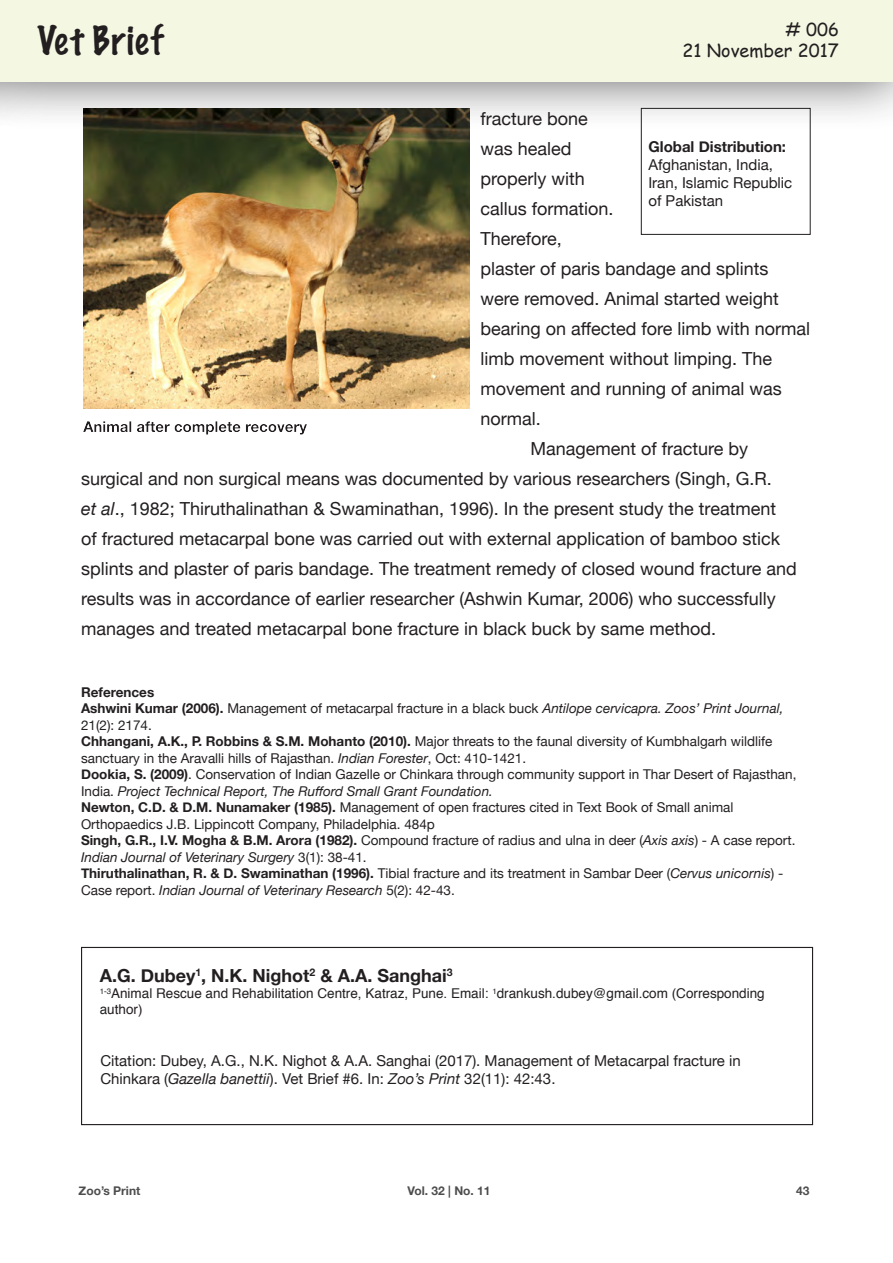
<style>
.page{position:relative;width:893px;height:1263px;background:#fff}
.page>*{position:absolute;margin:0;border:0;box-sizing:border-box;transform-origin:0 0}
.t1{font:100 36px "Marker Felt";letter-spacing:.04em;color:#231f20}
.t2{font:18px/30px "Helvetica Neue";color:#231f20}
.t3{font:700 18px "Helvetica Neue";color:#231f20}
.t4{font:18px "Comic Sans MS";color:#231f20}
.t5{font:15px/18px "Helvetica Neue";color:#231f20}
.t6{font:700 15px "Helvetica Neue";color:#231f20}
.t7{font:13.5px/16.5px "Helvetica Neue";color:#231f20}
.t8{font:13.5px/16.2px "Helvetica";color:#231f20}
.t9{font:700 13.5px "Helvetica Neue";color:#231f20}
.t10{font:700 12px "Helvetica Neue";color:#4d4d4d}
.s1{font-style:italic}
.s2{font-weight:700}
</style>
<div class="page">
<div style="left:0;top:0;width:893px;height:132px;background:#231f20;opacity:.75"></div>
<div style="left:0;top:0;width:893px;height:81px;background:#f4f8e3"></div>
<div style="left:641px;top:108px;width:170px;height:127px;border:1px solid #231f20"></div>
<img style="left:83px;top:109px;width:387px;height:299px">
<svg style="left:83px;top:421px;width:224px;height:14px"></svg>
<div style="left:81px;top:947px;width:732px;height:178px;border:1px solid #231f20"></div>
<h1 class="t1" style="left:38px;top:12px;width:128px">Vet Brief</h1>
<h2 class="t4" style="left:785px;top:16px;width:55px"># 006</h2>
<h2 class="t4" style="left:682px;top:37px;width:158px">21 November 2017</h2>
<p class="t2" style="left:480px;top:105px;width:331px">fracture bone<br>was healed<br>properly with<br>callus formation.<br>Therefore,<br>plaster of paris bandage and splints were removed. Animal started weight bearing on affected fore limb with normal limb movement without limping. The movement and running of animal was normal.</p>
<p class="t2" style="left:81px;top:435px;width:717px;text-indent:449px">Management of fracture by surgical and non surgical means was documented by various researchers (Singh, G.R.<br><span class="s1">et al</span>., 1982; Thiruthalinathan &amp; Swaminathan, 1996). In the present study the treatment<br>of fractured metacarpal bone was carried out with external application of bamboo stick splints and plaster of paris bandage. The treatment remedy of closed wound fracture and results was in accordance of earlier researcher (Ashwin Kumar, 2006) who successfully manages and treated metacarpal bone fracture in black buck by same method.</p>
<p class="t6" style="left:648px;top:135px;width:139px">Global Distribution:</p>
<p class="t5" style="left:648px;top:156px;width:145px">Afghanistan, India,<br>Iran, Islamic Republic of Pakistan</p>
<p class="t9" style="left:81px;top:681px;width:75px">References</p>
<p class="t7" style="left:81px;top:701px;width:704px"><span class="s2">Ashwini Kumar (2006).</span> Management of metacarpal fracture in a black buck <span class="s1">Antilope cervicapra. Zoos’ Print Journal,<br></span>21(2): 2174.</p>
<p class="t7" style="left:81px;top:734px;width:693px"><span class="s2">Chhangani, A.K., P. Robbins &amp; S.M. Mohanto (2010).</span> Major threats to the faunal diversity of Kumbhalgarh wildlife sanctuary in the Aravalli hills of Rajasthan. <span class="s1">Indian Forester</span>, Oct: 410-1421.</p>
<p class="t7" style="left:81px;top:767px;width:717px"><span class="s2">Dookia, S. (2009)</span>. Conservation of Indian Gazelle or Chinkara through community support in Thar Desert of Rajasthan,<br>India. <span class="s1">Project Technical Report, The Rufford Small Grant Foundation.</span></p>
<p class="t7" style="left:81px;top:800px;width:654px"><span class="s2">Newton, C.D. &amp; D.M. Nunamaker (1985).</span> Management of open fractures cited in Text Book of Small animal<br>Orthopaedics J.B. Lippincott Company, Philadelphia. 484p</p>
<p class="t7" style="left:81px;top:833px;width:716px"><span class="s2">Singh, G.R., I.V. Mogha &amp; B.M. Arora (1982).</span> Compound fracture of radius and ulna in deer (<span class="s1">Axis axis</span>) - A case report.<br><span class="s1">Indian Journal of Veterinary Surgery</span> 3(1): 38-41.</p>
<p class="t7" style="left:81px;top:866px;width:704px"><span class="s2">Thiruthalinathan, R. &amp; D. Swaminathan (1996).</span> Tibial fracture and its treatment in Sambar Deer (<span class="s1">Cervus unicornis</span>) -<br>Case report. <span class="s1">Indian Journal of Veterinary Research</span> 5(2): 42-43.</p>
<p class="t3" style="left:100px;top:961px;width:354px">A.G. Dubey<sup>1</sup>, N.K. Nighot<sup>2</sup> &amp; A.A. Sanghai<sup>3</sup></p>
<p class="t8" style="left:100px;top:985px;width:666px"><sup>1-3</sup>Animal Rescue and Rehabilitation Centre, Katraz, Pune. Email: <sup>1</sup>drankush.dubey@gmail.com (Corresponding author)</p>
<p class="t5" style="left:100px;top:1052px;width:642px">Citation: Dubey, A.G., N.K. Nighot &amp; A.A. Sanghai (2017). Management of Metacarpal fracture in<br>Chinkara (<span class="s1">Gazella banettii</span>). Vet Brief #6. In: <span class="s1">Zoo’s Print</span> 32(11): 42:43.</p>
<p class="t10" style="left:79px;top:1181px;width:63px">Zoo’s Print</p>
<p class="t10" style="left:408px;top:1181px;width:84px">Vol. 32 | No. 11</p>
<p class="t10" style="left:796px;top:1181px;width:15px">43</p>
</div>
